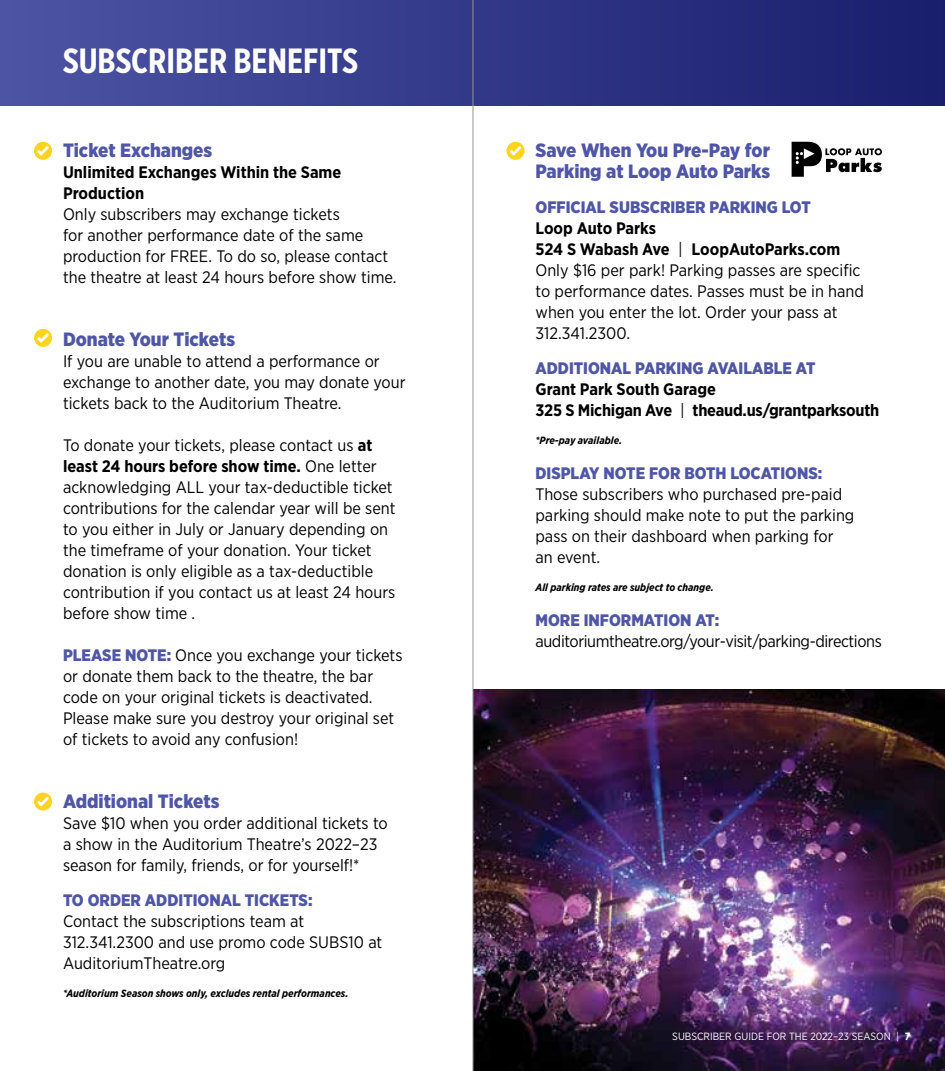
<style>
.page{position:relative;width:945px;height:1071px;background:#fff}
.page>*{position:absolute;margin:0;border:0;box-sizing:border-box;transform-origin:0 0}
.t1{font:700 35px "Gotham X Narrow";color:#fff}
.t2{font:900 19.25px/21px "Gotham Narrow";color:#4f56a6}
.t3{font:16.62px/21px "Gotham Narrow";color:#000}
.t4{font:900 16.62px "Gotham Narrow";color:#4f56a6}
.t5{font:700 16.62px/21px "Gotham Narrow";color:#000}
.t6{font:16.62px "Gotham Narrow";letter-spacing:-.025em;color:#000}
.t7{font:italic 700 10.5px "Gotham Narrow";color:#000}
.t8{font:10.5px "Gotham Narrow";color:#fff}
.s1{font-weight:700}
.s2{font-weight:900;color:#4f56a6}
.s3{font-weight:400}
</style>
<div class="page">
<img style="left:474px;top:689px;width:471px;height:382px">
<svg style="left:792px;top:142px;width:90px;height:35px"></svg>
<div style="left:0;top:0;width:945px;height:105px;background:linear-gradient(to right,#4d54a4,#191e6c)"></div>
<div style="left:507px;top:142px;width:18px;height:18px;background:#ffd420;border-radius:50%"></div>
<svg style="left:510px;top:146px;width:11px;height:9px"></svg>
<hr style="left:473px;top:0;width:1px;height:1071px;background:#939598">
<div style="left:34px;top:142px;width:18px;height:18px;background:#ffd420;border-radius:50%"></div>
<svg style="left:37px;top:146px;width:12px;height:9px"></svg>
<div style="left:34px;top:329px;width:18px;height:18px;background:#ffd420;border-radius:50%"></div>
<svg style="left:37px;top:333px;width:12px;height:10px"></svg>
<div style="left:34px;top:793px;width:18px;height:18px;background:#ffd420;border-radius:50%"></div>
<svg style="left:37px;top:797px;width:12px;height:9px"></svg>
<h1 class="t1" style="left:63px;top:39px;width:297px">SUBSCRIBER BENEFITS</h1>
<p class="t2" style="left:63px;top:140px;width:151px">Ticket Exchanges</p>
<p class="t5" style="left:63px;top:162px;width:280px">Unlimited Exchanges Within the Same<br>Production</p>
<p class="t3" style="left:63px;top:203px;width:335px">Only subscribers may exchange tickets<br>for another performance date of the same production for FREE. To do so, please contact the theatre at least 24 hours before show time.</p>
<p class="t2" style="left:63px;top:329px;width:174px">Donate Your Tickets</p>
<p class="t3" style="left:63px;top:350px;width:344px">If you are unable to attend a performance or exchange to another date, you may donate your tickets back to the Auditorium Theatre.</p>
<p class="t3" style="left:63px;top:434px;width:334px">To donate your tickets, please contact us <span class="s1">at least 24 hours before show time.</span> One letter acknowledging ALL your tax-deductible ticket contributions for the calendar year will be sent to you either in July or January depending on the timeframe of your donation. Your ticket donation is only eligible as a tax-deductible contribution if you contact us at least 24 hours before show time .</p>
<p class="t3" style="left:63px;top:644px;width:341px"><span class="s2">PLEASE NOTE:</span> Once you exchange your tickets or donate them back to the theatre, the bar code on your original tickets is deactivated.<br>Please make sure you destroy your original set of tickets to avoid any confusion!</p>
<p class="t2" style="left:63px;top:791px;width:158px">Additional Tickets</p>
<p class="t3" style="left:63px;top:812px;width:326px">Save $10 when you order additional tickets to a show in the Auditorium Theatre’s 2022–23 season for family, friends, or for yourself!*</p>
<p class="t4" style="left:63px;top:889px;width:251px">TO ORDER ADDITIONAL TICKETS:</p>
<p class="t3" style="left:63px;top:910px;width:321px">Contact the subscriptions team at<br>312.341.2300 and use promo code SUBS10 at<br>AuditoriumTheatre.org</p>
<p class="t7" style="left:63px;top:987px;width:287px">*Auditorium Season shows only, excludes rental performances.</p>
<p class="t2" style="left:536px;top:140px;width:236px">Save When You Pre-Pay for<br>Parking at Loop Auto Parks</p>
<p class="t4" style="left:536px;top:196px;width:277px">OFFICIAL SUBSCRIBER PARKING LOT</p>
<p class="t3" style="left:536px;top:217px;width:330px"><span class="s1">Loop Auto Parks<br>524 S Wabash Ave</span> | <span class="s1">LoopAutoParks.com<br></span>Only $16 per park! Parking passes are specific to performance dates. Passes must be in hand when you enter the lot. Order your pass at<br>312.341.2300.</p>
<p class="t4" style="left:536px;top:357px;width:281px">ADDITIONAL PARKING AVAILABLE AT</p>
<p class="t5" style="left:536px;top:379px;width:345px">Grant Park South Garage<br>325 S Michigan Ave <span class="s3">|</span> theaud.us/grantparksouth</p>
<p class="t7" style="left:536px;top:434px;width:88px">*Pre-pay available.</p>
<p class="t4" style="left:536px;top:462px;width:288px">DISPLAY NOTE FOR BOTH LOCATIONS:</p>
<p class="t3" style="left:536px;top:483px;width:320px">Those subscribers who purchased pre-paid parking should make note to put the parking pass on their dashboard when parking for an event.</p>
<p class="t7" style="left:536px;top:581px;width:180px">All parking rates are subject to change.</p>
<p class="t4" style="left:536px;top:609px;width:185px">MORE INFORMATION AT:</p>
<p class="t6" style="left:536px;top:631px;width:348px">auditoriumtheatre.org/your-visit/parking-directions</p>
<p class="t8" style="left:672px;top:1030px;width:240px">SUBSCRIBER GUIDE FOR THE 2022–23 SEASON | <span class="s1">7</span></p>
</div>
